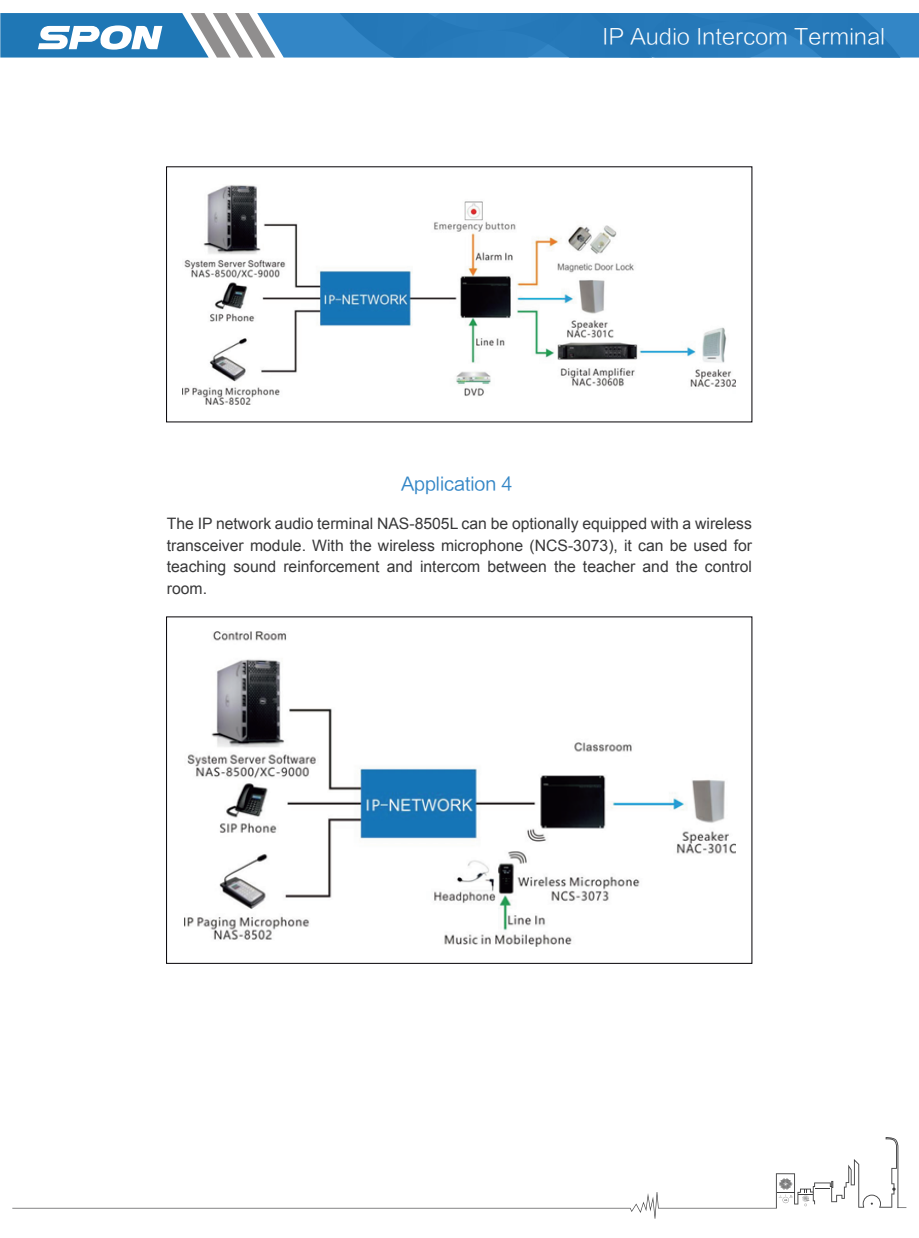
<style>
.page{position:relative;width:919px;height:1238px;background:#fff}
.page>*{position:absolute;margin:0;border:0;box-sizing:border-box;transform-origin:0 0}
.t1{font:21.6px "FZLTXHK";color:#fff}
.t2{font:18px "FZLTHJW GB1 0";color:#3386c6}
.t3{font:15.75px/21.9px "Arial";color:#383839;text-align:justify}
</style>
<div class="page">
<svg style="left:0;top:13px;width:918px;height:45px;background:#3f87be"></svg>
<svg style="left:12px;top:1137px;width:894px;height:81px"></svg>
<img style="left:183px;top:185px;width:552px;height:219px">
<img style="left:184px;top:631px;width:551px;height:315px">
<h1 class="t1" style="left:602px;top:25px;width:284px">IP Audio Intercom Terminal</h1>
<p class="t2" style="left:401px;top:474px;width:113px">Application 4</p>
<p class="t3" style="left:167px;top:512px;width:586px">The IP network audio terminal NAS-8505L can be optionally equipped with a wireless transceiver module. With the wireless microphone (NCS-3073), it can be used for teaching sound reinforcement and intercom between the teacher and the control room.</p>
</div>
